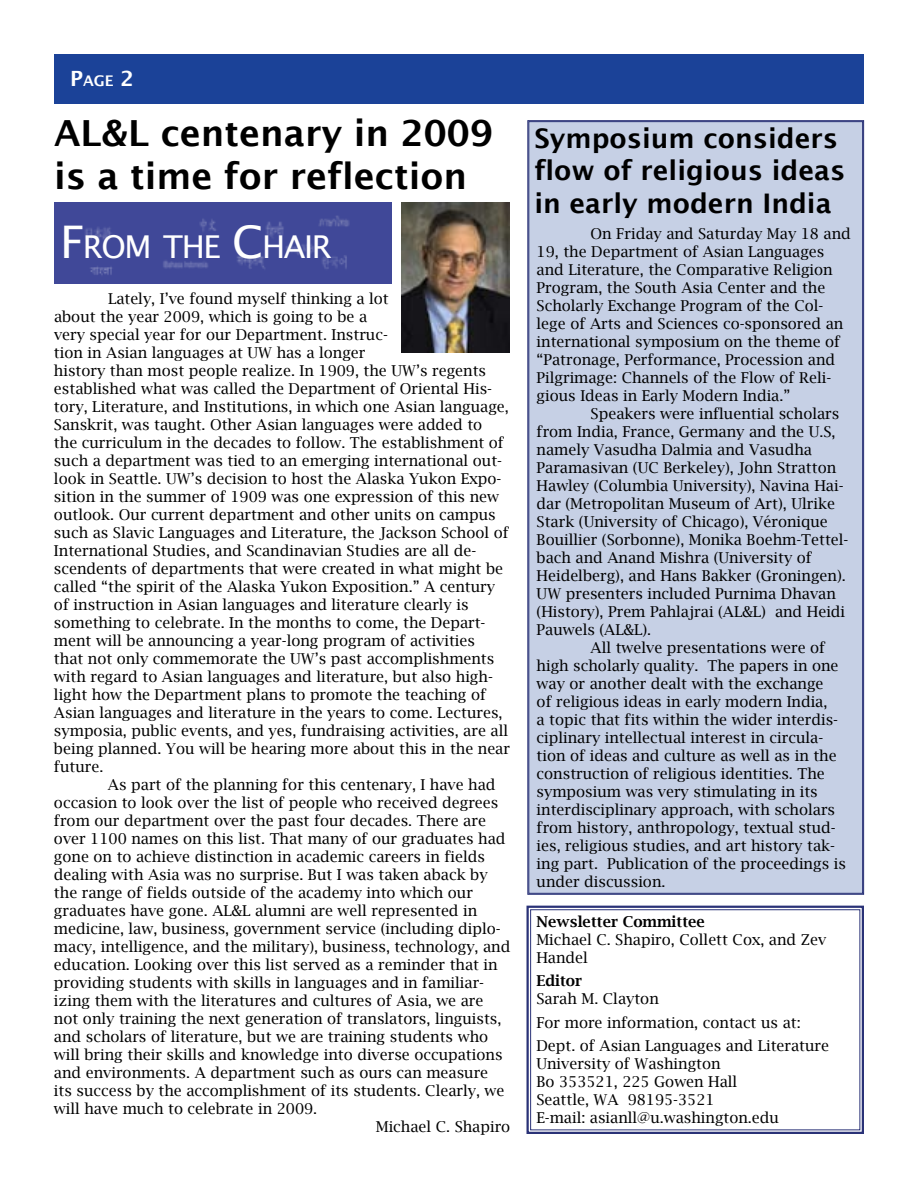
<style>
.page{position:relative;width:918px;height:1188px;background:#fff}
.page>*{position:absolute;margin:0;border:0;box-sizing:border-box;transform-origin:0 0}
.t1{font:600 36px/43.2px "Lucida Sans";color:#000}
.t2{font:31.5px "Lucida Sans";letter-spacing:-.045em;color:#fff}
.t3{font:600 27px/32.4px "Lucida Sans";color:#000}
.t4{font:15px/18px "Lucida Bright";color:#000}
.t5{font:600 15px "Lucida Bright";color:#000}
.t6{font:600 14.7px "Lucida Sans";color:#fff}
.s1{font-size:21px}
.s2{font-size:45px}
</style>
<div class="page">
<div style="left:54px;top:54px;width:810px;height:49px;background:#1b4298"></div>
<div style="left:527px;top:120px;width:337px;height:775px;background:#c6d0e5"></div>
<svg style="left:526px;top:905px;width:338px;height:229px"></svg>
<div style="left:530px;top:909px;width:330px;height:221px;border:1px solid #2a3277"></div>
<img style="left:401px;top:202px;width:108px;height:151px">
<div style="left:54px;top:202px;width:337px;height:81px;background:#404898"></div>
<p class="t6" style="left:70px;top:73px;width:65px"><span class="s1">P</span>age <span class="s1">2</span></p>
<h1 class="t1" style="left:54px;top:111px;width:440px">AL&amp;L centenary in 2009 is a time for reflection</h1>
<h3 class="t3" style="left:534px;top:122px;width:312px">Symposium considers flow of religious ideas in early modern India</h3>
<h2 class="t2" style="left:60px;top:229px;width:273px"><span class="s2">F</span>ROM THE <span class="s2">C</span>HAIR</h2>
<p class="t4" style="left:54px;top:290px;width:458px;text-indent:54px">Lately, I’ve found myself thinking a lot<br>about the year 2009, which is going to be a<br>very special year for our Department. Instruc-<br>tion in Asian languages at UW has a longer<br>history than most people realize. In 1909, the UW’s regents established what was called the Department of Oriental His&shy;tory, Literature, and Institutions, in which one Asian language, Sanskrit, was taught. Other Asian languages were added to<br>the curriculum in the decades to follow. The establishment of such a department was tied to an emerging international out&shy;look in Seattle. UW’s decision to host the Alaska Yukon Expo&shy;sition in the summer of 1909 was one expression of this new outlook. Our current department and other units on campus such as Slavic Languages and Literature, the Jackson School of International Studies, and Scandinavian Studies are all de&shy;scendents of departments that were created in what might be called “the spirit of the Alaska Yukon Exposition.” A century of instruction in Asian languages and literature clearly is something to celebrate. In the months to come, the Depart&shy;ment will be announcing a year-long program of activities<br>that not only commemorate the UW’s past accomplishments with regard to Asian languages and literature, but also high&shy;light how the Department plans to promote the teaching of Asian languages and literature in the years to come. Lectures, symposia, public events, and yes, fundraising activities, are all being planned. You will be hearing more about this in the near future.</p>
<p class="t4" style="left:108px;top:776px;width:389px">As part of the planning for this centenary, I have had</p>
<p class="t4" style="left:54px;top:794px;width:446px">occasion to look over the list of people who received degrees</p>
<p class="t4" style="left:54px;top:812px;width:433px">from our department over the past four decades. There are</p>
<p class="t4" style="left:54px;top:830px;width:453px">over 1100 names on this list. That many of our graduates had</p>
<p class="t4" style="left:54px;top:848px;width:432px">gone on to achieve distinction in academic careers in fields</p>
<p class="t4" style="left:54px;top:866px;width:435px">dealing with Asia was no surprise. But I was taken aback by</p>
<p class="t4" style="left:54px;top:884px;width:421px">the range of fields outside of the academy into which our</p>
<p class="t4" style="left:54px;top:902px;width:425px">graduates have gone. AL&amp;L alumni are well represented in</p>
<p class="t4" style="left:54px;top:920px;width:448px">medicine, law, business, government service (including diplo-</p>
<p class="t4" style="left:54px;top:938px;width:458px">macy, intelligence, and the military), business, technology, and</p>
<p class="t4" style="left:54px;top:956px;width:445px">education. Looking over this list served as a reminder that in</p>
<p class="t4" style="left:54px;top:974px;width:432px">providing students with skills in languages and in familiar-</p>
<p class="t4" style="left:54px;top:992px;width:431px">izing them with the literatures and cultures of Asia, we are</p>
<p class="t4" style="left:54px;top:1010px;width:449px">not only training the next generation of translators, linguists,</p>
<p class="t4" style="left:54px;top:1028px;width:436px">and scholars of literature, but we are training students who</p>
<p class="t4" style="left:54px;top:1046px;width:450px">will bring their skills and knowledge into diverse occupations</p>
<p class="t4" style="left:54px;top:1064px;width:436px">and environments. A department such as ours can measure</p>
<p class="t4" style="left:54px;top:1082px;width:452px">its success by the accomplishment of its students. Clearly, we</p>
<p class="t4" style="left:54px;top:1100px;width:265px">will have much to celebrate in 2009.</p>
<p class="t4" style="left:376px;top:1118px;width:136px">Michael C. Shapiro</p>
<p class="t4" style="left:537px;top:224px;width:316px;text-indent:54px">On Friday and Saturday May 18 and 19, the Department of Asian Languages and Literature, the Comparative Religion Program, the South Asia Center and the Scholarly Exchange Program of the Col&shy;lege of Arts and Sciences co-sponsored an international symposium on the theme of “Patronage, Performance, Procession and Pilgrimage: Channels of the Flow of Reli&shy;gious Ideas in Early Modern India.”</p>
<p class="t4" style="left:591px;top:404px;width:250px">Speakers were influential scholars</p>
<p class="t4" style="left:537px;top:422px;width:301px">from India, France, Germany and the U.S,</p>
<p class="t4" style="left:537px;top:440px;width:277px">namely Vasudha Dalmia and Vasudha</p>
<p class="t4" style="left:537px;top:458px;width:301px">Paramasivan (UC Berkeley), John Stratton</p>
<p class="t4" style="left:537px;top:476px;width:308px">Hawley (Columbia University), Navina Hai-</p>
<p class="t4" style="left:537px;top:494px;width:300px">dar (Metropolitan Museum of Art), Ulrike</p>
<p class="t4" style="left:537px;top:512px;width:293px">Stark (University of Chicago), Véronique</p>
<p class="t4" style="left:537px;top:530px;width:313px">Bouillier (Sorbonne), Monika Boehm-Tettel-</p>
<p class="t4" style="left:537px;top:548px;width:277px">bach and Anand Mishra (University of</p>
<p class="t4" style="left:537px;top:566px;width:311px">Heidelberg), and Hans Bakker (Groningen).</p>
<p class="t4" style="left:537px;top:584px;width:301px">UW presenters included Purnima Dhavan</p>
<p class="t4" style="left:537px;top:602px;width:310px">(History), Prem Pahlajrai (AL&amp;L) and Heidi</p>
<p class="t4" style="left:537px;top:620px;width:116px">Pauwels (AL&amp;L).</p>
<p class="t4" style="left:591px;top:638px;width:236px">All twelve presentations were of</p>
<p class="t4" style="left:537px;top:656px;width:303px">high scholarly quality. The papers in one</p>
<p class="t4" style="left:537px;top:674px;width:288px">way or another dealt with the exchange</p>
<p class="t4" style="left:537px;top:692px;width:292px">of religious ideas in early modern India,</p>
<p class="t4" style="left:537px;top:710px;width:303px">a topic that fits within the wider interdis-</p>
<p class="t4" style="left:537px;top:728px;width:288px">ciplinary intellectual interest in circula-</p>
<p class="t4" style="left:537px;top:746px;width:302px">tion of ideas and culture as well as in the</p>
<p class="t4" style="left:537px;top:764px;width:290px">construction of religious identities. The</p>
<p class="t4" style="left:537px;top:782px;width:283px">symposium was very stimulating in its</p>
<p class="t4" style="left:537px;top:800px;width:300px">interdisciplinary approach, with scholars</p>
<p class="t4" style="left:537px;top:818px;width:301px">from history, anthropology, textual stud-</p>
<p class="t4" style="left:537px;top:836px;width:300px">ies, religious studies, and art history tak-</p>
<p class="t4" style="left:537px;top:854px;width:311px">ing part. Publication of the proceedings is</p>
<p class="t4" style="left:537px;top:872px;width:130px">under discussion.</p>
<p class="t5" style="left:536px;top:913px;width:170px">Newsletter Committee</p>
<p class="t4" style="left:536px;top:931px;width:292px">Michael C. Shapiro, Collett Cox, and Zev<br>Handel</p>
<p class="t5" style="left:536px;top:973px;width:47px">Editor</p>
<p class="t4" style="left:536px;top:987px;width:294px;line-height:23.4px">Sarah M. Clayton<br>For more information, contact us at:<br>Dept. of Asian Languages and Literature</p>
<p class="t4" style="left:536px;top:1055px;width:244px">University of Washington<br>Bo 353521, 225 Gowen Hall<br>Seattle, WA 98195-3521<br>E-mail: asianll@u.washington.edu</p>
</div>
